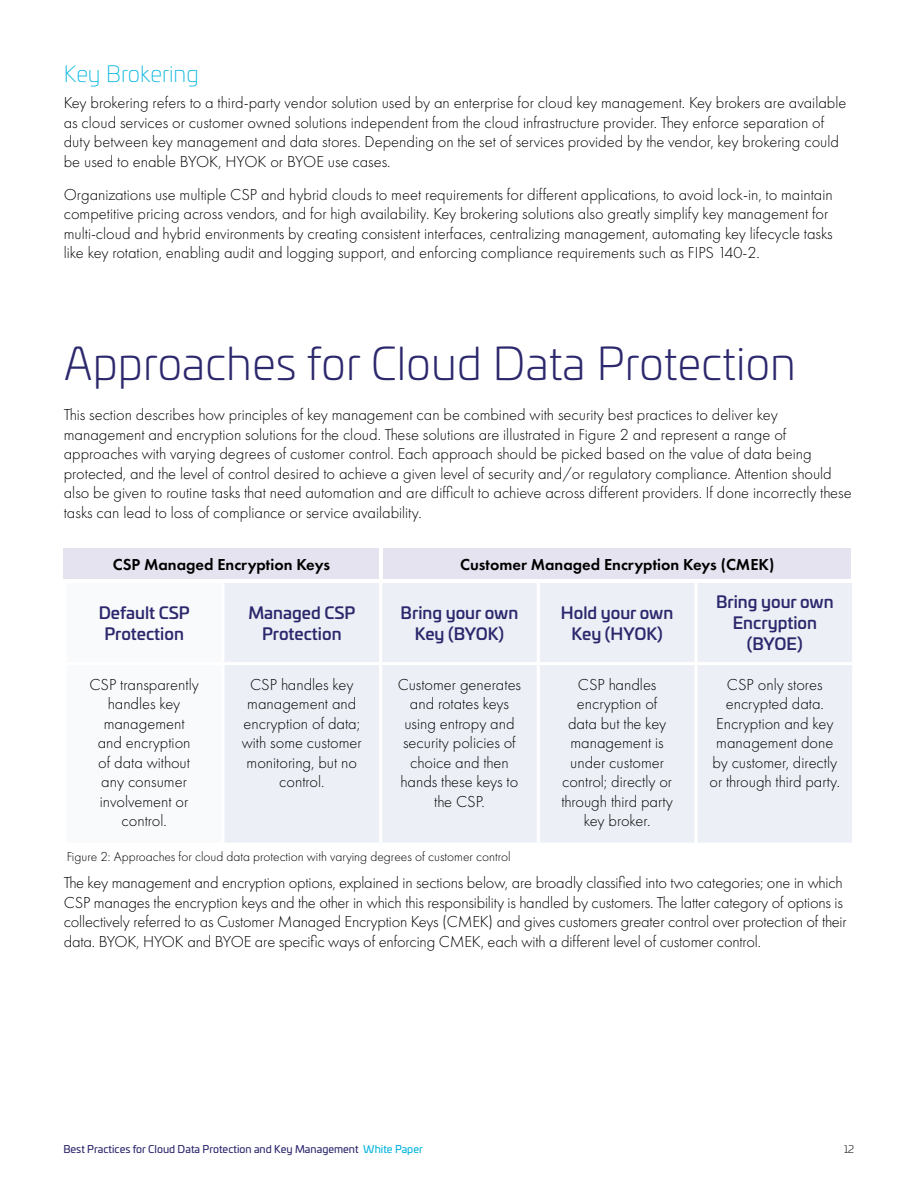
<style>
.page{position:relative;width:918px;height:1188px;background:#fff}
.page>*{position:absolute;margin:0;border:0;box-sizing:border-box;transform-origin:0 0}
.t1{font:300 45px "Univia Pro";color:#2c286d}
.t2{font:200 22.5px "Univia Pro";color:#00b4dd}
.t3{font:300 16.5px/19.5px "Futura PT";color:#000;text-align:center}
.t4{font:500 16.5px/21px "Univia Pro";color:#2c286d;text-align:center}
.t5{font:600 16.5px "Futura PT";color:#000}
.t6{font:300 13.5px "Futura PT";color:#000}
.t7{font:10.5px "Univia Pro";color:#2c286d}
.t8{font:300 10.5px "Univia Pro";color:#000}
.s1{color:#00b4dd}
</style>
<div class="page">
<div style="left:224px;top:583px;width:628px;height:260px;background:#ecf0f6"></div>
<hr style="left:223px;top:662px;width:158px;height:3px;background:#fff">
<hr style="left:381px;top:662px;width:157px;height:3px;background:#fff">
<hr style="left:538px;top:662px;width:158px;height:3px;background:#fff">
<hr style="left:696px;top:662px;width:156px;height:3px;background:#fff">
<hr style="left:379px;top:583px;width:3px;height:79px;background:#fff">
<hr style="left:537px;top:583px;width:3px;height:79px;background:#fff">
<hr style="left:695px;top:583px;width:3px;height:79px;background:#fff">
<hr style="left:379px;top:665px;width:3px;height:178px;background:#fff">
<hr style="left:537px;top:665px;width:3px;height:178px;background:#fff">
<hr style="left:695px;top:665px;width:3px;height:178px;background:#fff">
<div style="left:64px;top:549px;width:315px;height:30px;background:#e5e3f0"></div>
<div style="left:383px;top:549px;width:468px;height:30px;background:#e5e3f0"></div>
<h2 class="t2" style="left:64px;top:58px;width:137px">Key Brokering</h2>
<p class="t3" style="left:64px;top:93px;width:784px;text-align:left">Key brokering refers to a third-party vendor solution used by an enterprise for cloud key management. Key brokers are available as cloud services or customer owned solutions independent from the cloud infrastructure provider. They enforce separation of duty between key management and data stores. Depending on the set of services provided by the vendor, key brokering could be used to enable BYOK, HYOK or BYOE use cases.</p>
<p class="t3" style="left:64px;top:184px;width:771px;text-align:left">Organizations use multiple CSP and hybrid clouds to meet requirements for different applications, to avoid lock-in, to maintain competitive pricing across vendors, and for high availability. Key brokering solutions also greatly simplify key management for multi-cloud and hybrid environments by creating consistent interfaces, centralizing management, automating key lifecycle tasks like key rotation, enabling audit and logging support, and enforcing compliance requirements such as FIPS 140-2.</p>
<h1 class="t1" style="left:64px;top:332px;width:734px">Approaches for Cloud Data Protection</h1>
<p class="t3" style="left:64px;top:405px;width:789px;text-align:left">This section describes how principles of key management can be combined with security best practices to deliver key management and encryption solutions for the cloud. These solutions are illustrated in Figure 2 and represent a range of approaches with varying degrees of customer control. Each approach should be picked based on the value of data being protected, and the level of control desired to achieve a given level of security and/or regulatory compliance. Attention should also be given to routine tasks that need automation and are difficult to achieve across different providers. If done incorrectly these tasks can lead to loss of compliance or service availability.</p>
<p class="t5" style="left:113px;top:554px;width:219px">CSP Managed Encryption Keys</p>
<p class="t5" style="left:460px;top:554px;width:316px">Customer Managed Encryption Keys (CMEK)</p>
<p class="t4" style="left:99px;top:601px;width:93px">Default CSP<br>Protection</p>
<p class="t4" style="left:248px;top:601px;width:109px">Managed CSP<br>Protection</p>
<p class="t4" style="left:401px;top:601px;width:119px">Bring your own<br>Key (BYOK)</p>
<p class="t4" style="left:561px;top:601px;width:114px">Hold your own<br>Key (HYOK)</p>
<p class="t4" style="left:716px;top:590px;width:119px">Bring your own<br>Encryption (BYOE)</p>
<p class="t3" style="left:89px;top:675px;width:111px">CSP transparently handles key management<br>and encryption<br>of data without any consumer involvement or control.</p>
<p class="t3" style="left:242px;top:675px;width:121px">CSP handles key management and encryption of data; with some customer monitoring, but no control.</p>
<p class="t3" style="left:398px;top:675px;width:125px">Customer generates and rotates keys using entropy and security policies of choice and then hands these keys to the CSP.</p>
<p class="t3" style="left:561px;top:675px;width:113px">CSP handles encryption of data but the key management is under customer control; directly or through third party key broker.</p>
<p class="t3" style="left:710px;top:675px;width:132px">CSP only stores encrypted data.<br>Encryption and key management done by customer, directly or through third party.</p>
<p class="t6" style="left:67px;top:849px;width:445px">Figure 2: Approaches for cloud data protection with varying degrees of customer control</p>
<p class="t3" style="left:64px;top:873px;width:784px;text-align:left">The key management and encryption options, explained in sections below, are broadly classified into two categories; one in which CSP manages the encryption keys and the other in which this responsibility is handled by customers. The latter category of options is collectively referred to as Customer Managed Encryption Keys (CMEK) and gives customers greater control over protection of their data. BYOK, HYOK and BYOE are specific ways of enforcing CMEK, each with a different level of customer control.</p>
<p class="t7" style="left:63px;top:1141px;width:361px">Best Practices for Cloud Data Protection and Key Management <span class="s1">White Paper</span></p>
<p class="t8" style="left:844px;top:1142px;width:12px">12</p>
</div>
